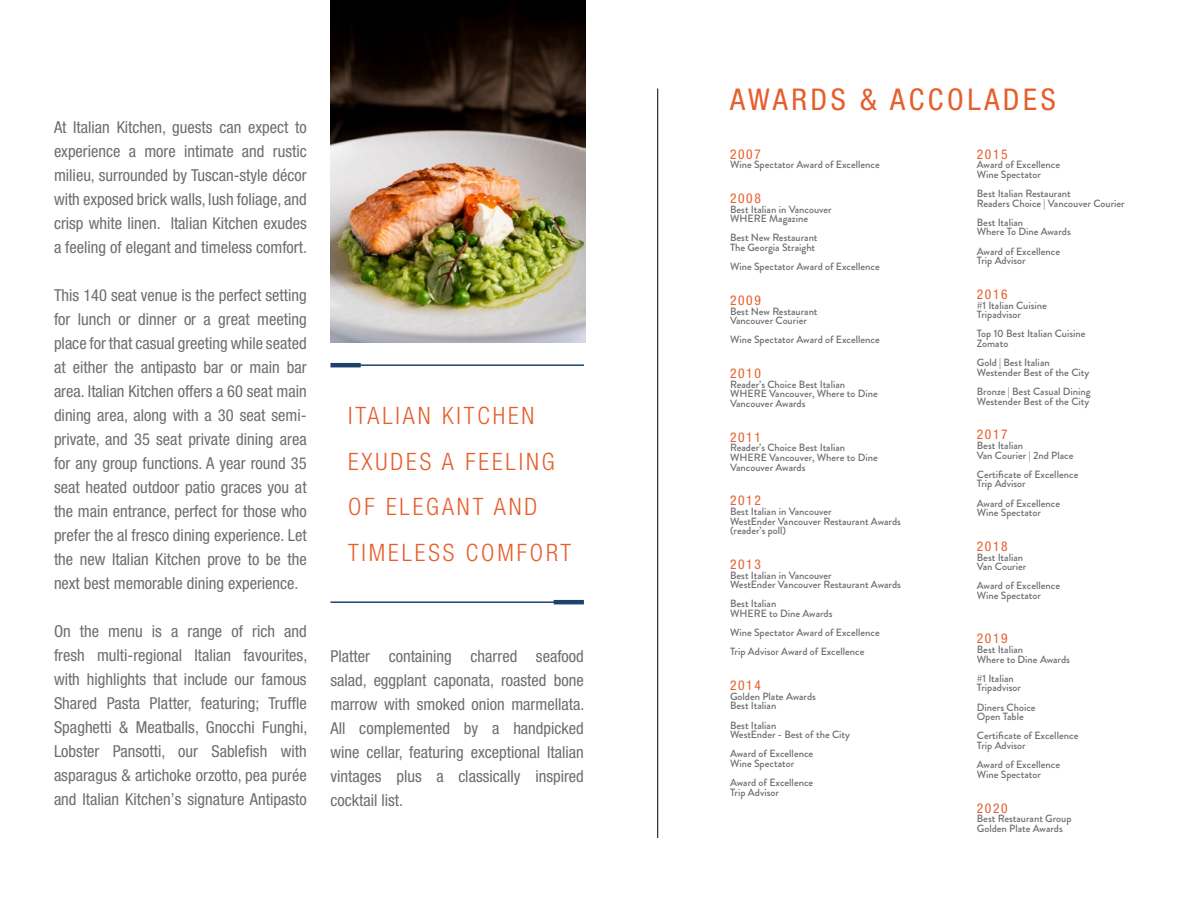
<style>
.page{position:relative;width:1188px;height:918px;background:#fff}
.page>*{position:absolute;margin:0;border:0;box-sizing:border-box;transform-origin:0 0}
.t1{font:condensed 30px "Helvetica Neue LT Pro";letter-spacing:.12em;color:#e65e2c}
.t2{font:300 condensed 24px/45.6px "Helvetica Neue LT Pro";letter-spacing:.12em;color:#e65e2c}
.t3{font:condensed 16.5px/24px "Helvetica Neue LT Pro";color:#6d6e71;text-align:justify}
.t4{font:condensed 13.5px "Helvetica Neue LT Pro";letter-spacing:.12em;color:#e65e2c}
.t5{font:500 10.5px/9.6px "Brandon Grotesque";color:#6d6e71}
</style>
<div class="page">
<hr style="left:657px;top:88px;width:1px;height:750px;background:#000">
<hr style="left:343px;top:364px;width:241px;height:2px;background:#1c446a">
<hr style="left:330px;top:601px;width:242px;height:2px;background:#1c446a">
<hr style="left:330px;top:363px;width:31px;height:4px;background:#1c446a">
<hr style="left:554px;top:600px;width:30px;height:4px;background:#1c446a">
<img style="left:330px;top:0;width:255px;height:342px">
<p class="t3" style="left:54px;top:115px;width:255px">At Italian Kitchen, guests can expect to experience a more intimate and rustic milieu, surrounded by Tuscan-style décor with exposed brick walls, lush foliage, and crisp white linen. Italian Kitchen exudes a feeling of elegant and timeless comfort.</p>
<p class="t3" style="left:54px;top:283px;width:254px">This 140 seat venue is the perfect setting for lunch or dinner or a great meeting place for that casual greeting while seated at either the antipasto bar or main bar area. Italian Kitchen offers a 60 seat main dining area, along with a 30 seat semi&shy;private, and 35 seat private dining area for any group functions. A year round 35 seat heated outdoor patio graces you at the main entrance, perfect for those who prefer the al fresco dining experience. Let the new Italian Kitchen prove to be the next best memorable dining experience.</p>
<p class="t3" style="left:54px;top:619px;width:255px">On the menu is a range of rich and fresh multi-regional Italian favourites, with highlights that include our famous Shared Pasta Platter, featuring; Truffle Spaghetti &amp; Meatballs, Gnocchi Funghi, Lobster Pansotti, our Sablefish with asparagus &amp; artichoke orzotto, pea purée and Italian Kitchen’s signature Antipasto</p>
<h2 class="t2" style="left:348px;top:393px;width:225px">ITALIAN KITCHEN<br>EXUDES A FEELING<br>OF ELEGANT AND<br>TIMELESS COMFORT</h2>
<p class="t3" style="left:330px;top:644px;width:256px">Platter containing charred seafood salad, eggplant caponata, roasted bone marrow with smoked onion marmellata.<br>All complemented by a handpicked wine cellar, featuring exceptional Italian vintages plus a classically inspired cocktail list.</p>
<h1 class="t1" style="left:730px;top:82px;width:327px">AWARDS &amp; ACCOLADES</h1>
<p class="t4" style="left:730px;top:146px;width:32px">2007</p>
<p class="t5" style="left:730px;top:160px;width:151px">Wine Spectator Award of Excellence</p>
<p class="t4" style="left:730px;top:190px;width:32px">2008</p>
<p class="t5" style="left:730px;top:204px;width:103px">Best Italian in Vancouver<br>WHERE Magazine</p>
<p class="t5" style="left:730px;top:233px;width:89px">Best New Restaurant<br>The Georgia Straight</p>
<p class="t5" style="left:730px;top:262px;width:151px">Wine Spectator Award of Excellence</p>
<p class="t4" style="left:730px;top:292px;width:32px">2009</p>
<p class="t5" style="left:730px;top:306px;width:89px">Best New Restaurant<br>Vancouver Courier</p>
<p class="t5" style="left:730px;top:335px;width:151px">Wine Spectator Award of Excellence</p>
<p class="t4" style="left:730px;top:366px;width:32px">2010</p>
<p class="t5" style="left:730px;top:380px;width:149px">Reader’s Choice Best Italian<br>WHERE Vancouver, Where to Dine<br>Vancouver Awards</p>
<p class="t4" style="left:730px;top:429px;width:32px">2011</p>
<p class="t5" style="left:730px;top:443px;width:149px">Reader’s Choice Best Italian<br>WHERE Vancouver, Where to Dine<br>Vancouver Awards</p>
<p class="t4" style="left:730px;top:493px;width:32px">2012</p>
<p class="t5" style="left:730px;top:507px;width:172px">Best Italian in Vancouver<br>WestEnder Vancouver Restaurant Awards (reader’s poll)</p>
<p class="t4" style="left:730px;top:556px;width:32px">2013</p>
<p class="t5" style="left:730px;top:570px;width:172px">Best Italian in Vancouver<br>WestEnder Vancouver Restaurant Awards</p>
<p class="t5" style="left:730px;top:599px;width:104px">Best Italian<br>WHERE to Dine Awards</p>
<p class="t5" style="left:730px;top:623px;width:151px;line-height:19.2px">Wine Spectator Award of Excellence<br>Trip Advisor Award of Excellence</p>
<p class="t4" style="left:730px;top:678px;width:32px">2014</p>
<p class="t5" style="left:730px;top:692px;width:87px">Golden Plate Awards<br>Best Italian</p>
<p class="t5" style="left:730px;top:720px;width:122px">Best Italian<br>WestEnder - Best of the City</p>
<p class="t5" style="left:730px;top:749px;width:85px">Award of Excellence<br>Wine Spectator</p>
<p class="t5" style="left:730px;top:778px;width:85px">Award of Excellence<br>Trip Advisor</p>
<p class="t4" style="left:977px;top:146px;width:32px">2015</p>
<p class="t5" style="left:977px;top:160px;width:85px">Award of Excellence<br>Wine Spectator</p>
<p class="t5" style="left:977px;top:189px;width:149px">Best Italian Restaurant<br>Readers Choice | Vancouver Courier</p>
<p class="t5" style="left:977px;top:218px;width:95px">Best Italian<br>Where To Dine Awards</p>
<p class="t5" style="left:977px;top:246px;width:85px">Award of Excellence<br>Trip Advisor</p>
<p class="t4" style="left:977px;top:286px;width:32px">2016</p>
<p class="t5" style="left:977px;top:300px;width:72px">#1 Italian Cuisine<br>Tripadvisor</p>
<p class="t5" style="left:977px;top:329px;width:110px">Top 10 Best Italian Cuisine<br>Zomato</p>
<p class="t5" style="left:977px;top:358px;width:114px">Gold | Best Italian<br>Westender Best of the City</p>
<p class="t5" style="left:977px;top:387px;width:115px">Bronze | Best Casual Dining<br>Westender Best of the City</p>
<p class="t4" style="left:977px;top:427px;width:32px">2017</p>
<p class="t5" style="left:977px;top:441px;width:98px">Best Italian<br>Van Courier | 2nd Place</p>
<p class="t5" style="left:977px;top:470px;width:103px">Certificate of Excellence<br>Trip Advisor</p>
<p class="t5" style="left:977px;top:498px;width:85px">Award of Excellence<br>Wine Spectator</p>
<p class="t4" style="left:977px;top:538px;width:32px">2018</p>
<p class="t5" style="left:977px;top:552px;width:51px">Best Italian<br>Van Courier</p>
<p class="t5" style="left:977px;top:581px;width:85px">Award of Excellence<br>Wine Spectator</p>
<p class="t4" style="left:977px;top:631px;width:32px">2019</p>
<p class="t5" style="left:977px;top:645px;width:95px">Best Italian<br>Where to Dine Awards</p>
<p class="t5" style="left:977px;top:674px;width:46px">#1 Italian<br>Tripadvisor</p>
<p class="t5" style="left:977px;top:702px;width:60px">Diners Choice<br>Open Table</p>
<p class="t5" style="left:977px;top:731px;width:103px">Certificate of Excellence<br>Trip Advisor</p>
<p class="t5" style="left:977px;top:760px;width:85px">Award of Excellence<br>Wine Spectator</p>
<p class="t4" style="left:977px;top:800px;width:32px">2020</p>
<p class="t5" style="left:977px;top:814px;width:96px">Best Restaurant Group<br>Golden Plate Awards</p>
</div>
